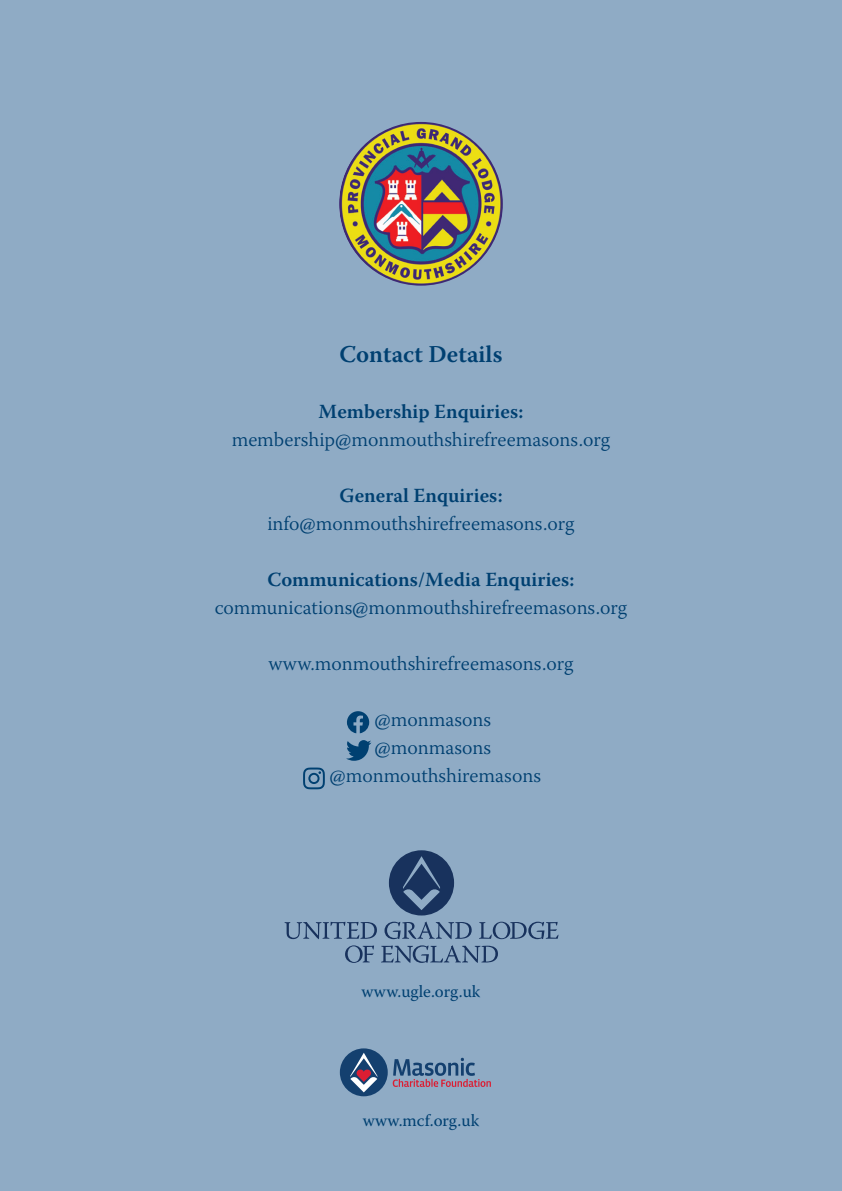
<style>
.page{position:relative;width:842px;height:1191px;background:#8fabc5}
.page>*{position:absolute;margin:0;border:0;box-sizing:border-box;transform-origin:0 0}
.t1{font:600 24px "Warnock Pro";letter-spacing:.005em;color:#004071}
.t2{font:300 20px/28px "Warnock Pro";color:#004071;text-align:center}
.t3{font:17px "Warnock Pro";color:#004071}
.s1{font-weight:600}
</style>
<div class="page">
<svg style="left:345px;top:945px;width:153px;height:18px"></svg>
<svg style="left:284px;top:921px;width:274px;height:18px"></svg>
<svg style="left:389px;top:850px;width:65px;height:65px"></svg>
<div style="left:340px;top:1048px;width:48px;height:48px;background:#14406f;border-radius:50%"></div>
<svg style="left:393px;top:1057px;width:98px;height:30px"></svg>
<svg style="left:350px;top:1052px;width:27px;height:40px"></svg>
<img style="left:339px;top:122px;width:164px;height:164px;border-radius:82px">
<svg style="left:346px;top:740px;width:25px;height:21px"></svg>
<svg style="left:347px;top:711px;width:22px;height:22px"></svg>
<svg style="left:303px;top:767px;width:22px;height:22px"></svg>
<p class="t1" style="left:340px;top:340px;width:164px">Contact Details</p>
<p class="t2" style="left:232px;top:397px;width:380px"><span class="s1">Membership Enquiries: </span>membership@monmouthshirefreemasons.org</p>
<p class="t2" style="left:267px;top:481px;width:309px"><span class="s1">General Enquiries: </span>info@monmouthshirefreemasons.org</p>
<p class="t2" style="left:215px;top:565px;width:414px"><span class="s1">Communications/Media Enquiries: </span>communications@monmouthshirefreemasons.org</p>
<p class="t2" style="left:268px;top:649px;width:307px">www.monmouthshirefreemasons.org</p>
<p class="t2" style="left:374px;top:705px;width:118px">@monmasons</p>
<p class="t2" style="left:374px;top:733px;width:118px">@monmasons</p>
<p class="t2" style="left:329px;top:761px;width:213px">@monmouthshiremasons</p>
<p class="t3" style="left:362px;top:981px;width:120px">www.ugle.org.uk</p>
<p class="t3" style="left:363px;top:1110px;width:118px">www.mcf.org.uk</p>
</div>
